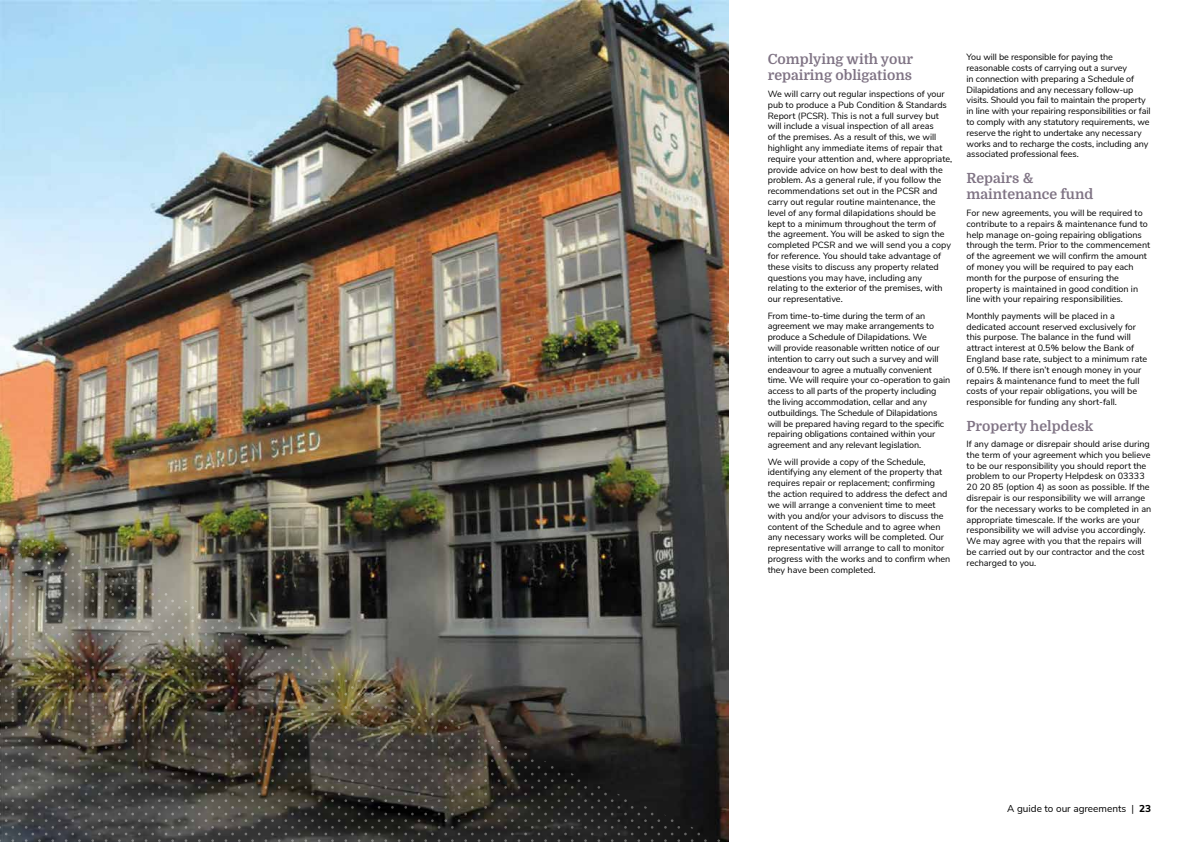
<style>
.page{position:relative;width:1191px;height:842px;background:#fff}
.page>*{position:absolute;margin:0;border:0;box-sizing:border-box;transform-origin:0 0}
.t1{font:14px/16.8px "Domine";color:#7f7384}
.t2{font:10px "Nunito Sans";color:#000}
.t3{font:9px/10.8px "Nunito Sans";color:#000}
.s1{font-weight:800}
</style>
<div class="page">
<img style="left:0;top:0;width:728px;height:842px">
<img style="left:0;top:520px;width:725px;height:322px">
<h1 class="t1" style="left:767px;top:51px;width:147px">Complying with your repairing obligations</h1>
<p class="t3" style="left:767px;top:88px;width:186px">We will carry out regular inspections of your pub to produce a Pub Condition &amp; Standards Report (PCSR). This is not a full survey but will include a visual inspection of all areas<br>of the premises. As a result of this, we will highlight any immediate items of repair that require your attention and, where appropriate, provide advice on how best to deal with the problem. As a general rule, if you follow the recommendations set out in the PCSR and carry out regular routine maintenance, the level of any formal dilapidations should be kept to a minimum throughout the term of<br>the agreement. You will be asked to sign the completed PCSR and we will send you a copy for reference. You should take advantage of these visits to discuss any property related questions you may have, including any relating to the exterior of the premises, with our representative.</p>
<p class="t3" style="left:767px;top:309px;width:184px">From time-to-time during the term of an agreement we may make arrangements to produce a Schedule of Dilapidations. We<br>will provide reasonable written notice of our intention to carry out such a survey and will endeavour to agree a mutually convenient time. We will require your co-operation to gain access to all parts of the property including the living accommodation, cellar and any outbuildings. The Schedule of Dilapidations will be prepared having regard to the specific repairing obligations contained within your agreement and any relevant legislation.</p>
<p class="t3" style="left:767px;top:456px;width:184px">We will provide a copy of the Schedule, identifying any element of the property that requires repair or replacement; confirming<br>the action required to address the defect and we will arrange a convenient time to meet with you and/or your advisors to discuss the content of the Schedule and to agree when any necessary works will be completed. Our representative will arrange to call to monitor progress with the works and to confirm when they have been completed.</p>
<p class="t3" style="left:966px;top:51px;width:185px">You will be responsible for paying the reasonable costs of carrying out a survey<br>in connection with preparing a Schedule of Dilapidations and any necessary follow-up visits. Should you fail to maintain the property in line with your repairing responsibilities or fail to comply with any statutory requirements, we reserve the right to undertake any necessary works and to recharge the costs, including any associated professional fees.</p>
<h1 class="t1" style="left:966px;top:170px;width:128px">Repairs &amp; maintenance fund</h1>
<p class="t3" style="left:966px;top:207px;width:185px">For new agreements, you will be required to contribute to a repairs &amp; maintenance fund to help manage on-going repairing obligations through the term. Prior to the commencement of the agreement we will confirm the amount of money you will be required to pay each month for the purpose of ensuring the property is maintained in good condition in line with your repairing responsibilities.</p>
<p class="t3" style="left:966px;top:310px;width:182px">Monthly payments will be placed in a dedicated account reserved exclusively for this purpose. The balance in the fund will attract interest at 0.5% below the Bank of England base rate, subject to a minimum rate of 0.5%. If there isn’t enough money in your repairs &amp; maintenance fund to meet the full costs of your repair obligations, you will be responsible for funding any short-fall.</p>
<h1 class="t1" style="left:966px;top:417px;width:128px">Property helpdesk</h1>
<p class="t3" style="left:966px;top:438px;width:186px">If any damage or disrepair should arise during the term of your agreement which you believe to be our responsibility you should report the problem to our Property Helpdesk on 03333<br>20 20 85 (option 4) as soon as possible. If the disrepair is our responsibility we will arrange for the necessary works to be completed in an appropriate timescale. If the works are your responsibility we will advise you accordingly.<br>We may agree with you that the repairs will be carried out by our contractor and the cost recharged to you.</p>
<p class="t2" style="left:1007px;top:802px;width:145px">A guide to our agreements | <span class="s1">23</span></p>
</div>
